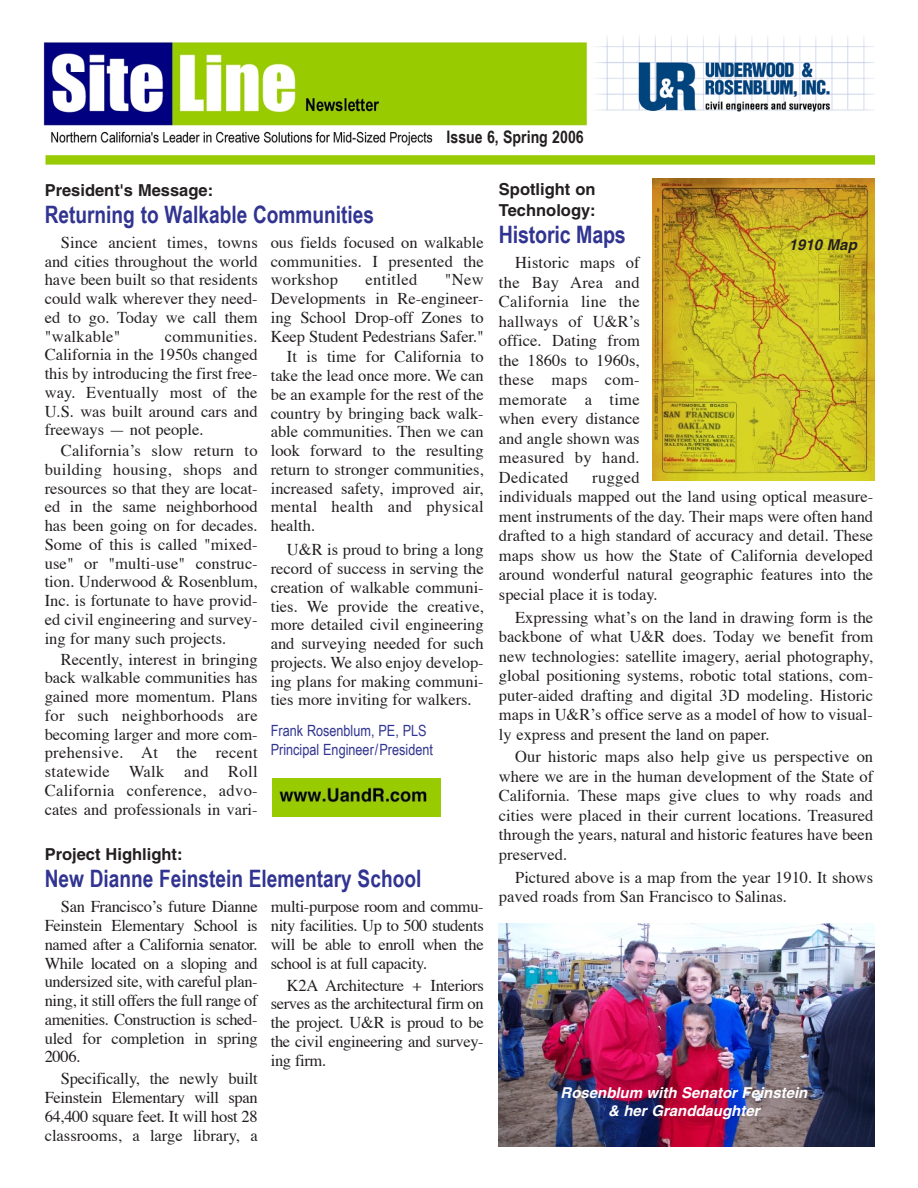
<style>
.page{position:relative;width:918px;height:1188px;background:#fff}
.page>*{position:absolute;margin:0;border:0;box-sizing:border-box;transform-origin:0 0}
.t1{font:700 24px "Arial Narrow";color:#313491}
.t2{font:700 17.25px "Arial Narrow";color:#231f20}
.t3{font:16.5px/18.8px "Times";color:#231f20;text-align:justify}
.t4{font:700 16.5px/20.9px "Helvetica";color:#231f20}
.t5{font:16.5px "Times";letter-spacing:.02em;color:#231f20}
.t6{font:15.45px/18.8px "Arial Narrow";color:#313491}
.t7{font:italic 700 15px/18px "Helvetica";color:#fff;text-align:center}
.t8{font:italic 700 15px "Helvetica";color:#231f20}
</style>
<div class="page">
<img style="left:43px;top:36px;width:832px;height:129px">
<div style="left:438px;top:128px;width:147px;height:21px;background:#fff"></div>
<img style="left:499px;top:924px;width:376px;height:223px">
<img style="left:653px;top:178px;width:222px;height:303px">
<img style="left:272px;top:778px;width:169px;height:38px">
<p class="t2" style="left:447px;top:127px;width:139px">Issue 6, Spring 2006</p>
<p class="t4" style="left:45px;top:181px;width:170px">President's Message:</p>
<h1 class="t1" style="left:45px;top:201px;width:331px">Returning to Walkable Communities</h1>
<p class="t3" style="left:271px;top:234px;width:215px">ous fields focused on walkable communities. I presented the workshop</p>
<p class="t3" style="left:45px;top:234px;width:215px;text-indent:16px">Since ancient times, towns and cities throughout the world have been built so that residents could walk wherever they need&shy;ed to go. Today we call them "walkable"</p>
<p class="t5" style="left:366px;top:273px;width:53px">entitled</p>
<p class="t3" style="left:271px;top:272px;width:215px;text-indent:174px">"New Developments in Re-engineer&shy;ing School Drop-off Zones to Keep Student Pedestrians Safer."</p>
<p class="t3" style="left:271px;top:349px;width:215px;text-indent:16px">It is time for California to take the lead once more. We can be an example for the rest of the country by bringing back walk&shy;able communities. Then we can look forward to the resulting return to stronger communities, increased safety, improved air, mental health and physical health.</p>
<p class="t3" style="left:271px;top:542px;width:215px;text-indent:16px">U&amp;R is proud to bring a long record of success in serving the creation of walkable communi&shy;ties. We provide the creative, more detailed civil engineering and surveying needed for such projects. We also enjoy develop&shy;ing plans for making communi&shy;ties more inviting for walkers.</p>
<p class="t6" style="left:271px;top:721px;width:164px">Frank Rosenblum, PE, PLS<br>Principal Engineer/President</p>
<p class="t3" style="left:45px;top:328px;width:215px;text-indent:120px">communities.<br>California in the 1950s changed this by introducing the first free&shy;way. Eventually most of the U.S. was built around cars and freeways — not people.</p>
<p class="t3" style="left:45px;top:443px;width:215px;text-indent:16px">California’s slow return to building housing, shops and resources so that they are locat&shy;ed in the same neighborhood has been going on for decades.<br>Some of this is called "mixed&shy;use" or "multi-use" construc&shy;tion. Underwood &amp; Rosenblum, Inc. is fortunate to have provid&shy;ed civil engineering and survey&shy;ing for many such projects.</p>
<p class="t3" style="left:45px;top:651px;width:215px;text-indent:16px">Recently, interest in bringing back walkable communities has gained more momentum. Plans for such neighborhoods are becoming larger and more com&shy;prehensive. At the recent statewide Walk and Roll California conference, advo&shy;cates and professionals in vari-</p>
<p class="t4" style="left:45px;top:846px;width:139px">Project Highlight:</p>
<h1 class="t1" style="left:45px;top:865px;width:378px">New Dianne Feinstein Elementary School</h1>
<p class="t3" style="left:45px;top:899px;width:215px;text-indent:16px">San Francisco’s future Dianne Feinstein Elementary School is named after a California senator.<br>While located on a sloping and undersized site, with careful plan&shy;ning, it still offers the full range of amenities. Construction is sched&shy;uled for completion in spring 2006.</p>
<p class="t3" style="left:45px;top:1071px;width:215px;text-indent:16px">Specifically, the newly built Feinstein Elementary will span 64,400 square feet. It will host 28 classrooms, a large library, a</p>
<p class="t3" style="left:271px;top:899px;width:215px">multi-purpose room and commu&shy;nity facilities. Up to 500 students will be able to enroll when the school is at full capacity.</p>
<p class="t3" style="left:271px;top:977px;width:215px;text-indent:16px">K2A Architecture + Interiors serves as the architectural firm on the project. U&amp;R is proud to be the civil engineering and survey&shy;ing firm.</p>
<p class="t4" style="left:499px;top:180px;width:98px">Spotlight on<br>Technology:</p>
<h1 class="t1" style="left:499px;top:221px;width:128px">Historic Maps</h1>
<p class="t8" style="left:789px;top:239px;width:69px">1910 Map</p>
<p class="t3" style="left:499px;top:255px;width:142px;line-height:19.5px;text-indent:16px">Historic maps of the Bay Area and California line the hallways of U&amp;R’s office. Dating from the 1860s to 1960s, these maps com&shy;memorate a time when every distance and angle shown was measured by hand.<br>Dedicated</p>
<p class="t3" style="left:499px;top:469px;width:376px;line-height:19.5px;text-align:left;text-indent:93px">rugged<br>individuals mapped out the land using optical measure&shy;ment instruments of the day. Their maps were often hand drafted to a high standard of accuracy and detail. These maps show us how the State of California developed around wonderful natural geographic features into the special place it is today.</p>
<p class="t3" style="left:499px;top:609px;width:376px;line-height:19.5px;text-indent:16px">Expressing what’s on the land in drawing form is the backbone of what U&amp;R does. Today we benefit from new technologies: satellite imagery, aerial photography, global positioning systems, robotic total stations, com&shy;puter-aided drafting and digital 3D modeling. Historic maps in U&amp;R’s office serve as a model of how to visual&shy;ly express and present the land on paper.</p>
<p class="t3" style="left:499px;top:749px;width:376px;line-height:19.5px;text-indent:16px">Our historic maps also help give us perspective on where we are in the human development of the State of California. These maps give clues to why roads and cities were placed in their current locations. Treasured through the years, natural and historic features have been preserved.</p>
<p class="t3" style="left:499px;top:869px;width:376px;line-height:19.5px;text-indent:16px">Pictured above is a map from the year 1910. It shows paved roads from San Francisco to Salinas.</p>
<p class="t7" style="left:561px;top:1085px;width:248px">Rosenblum with Senator Feinstein &amp; her Granddaughter</p>
</div>
